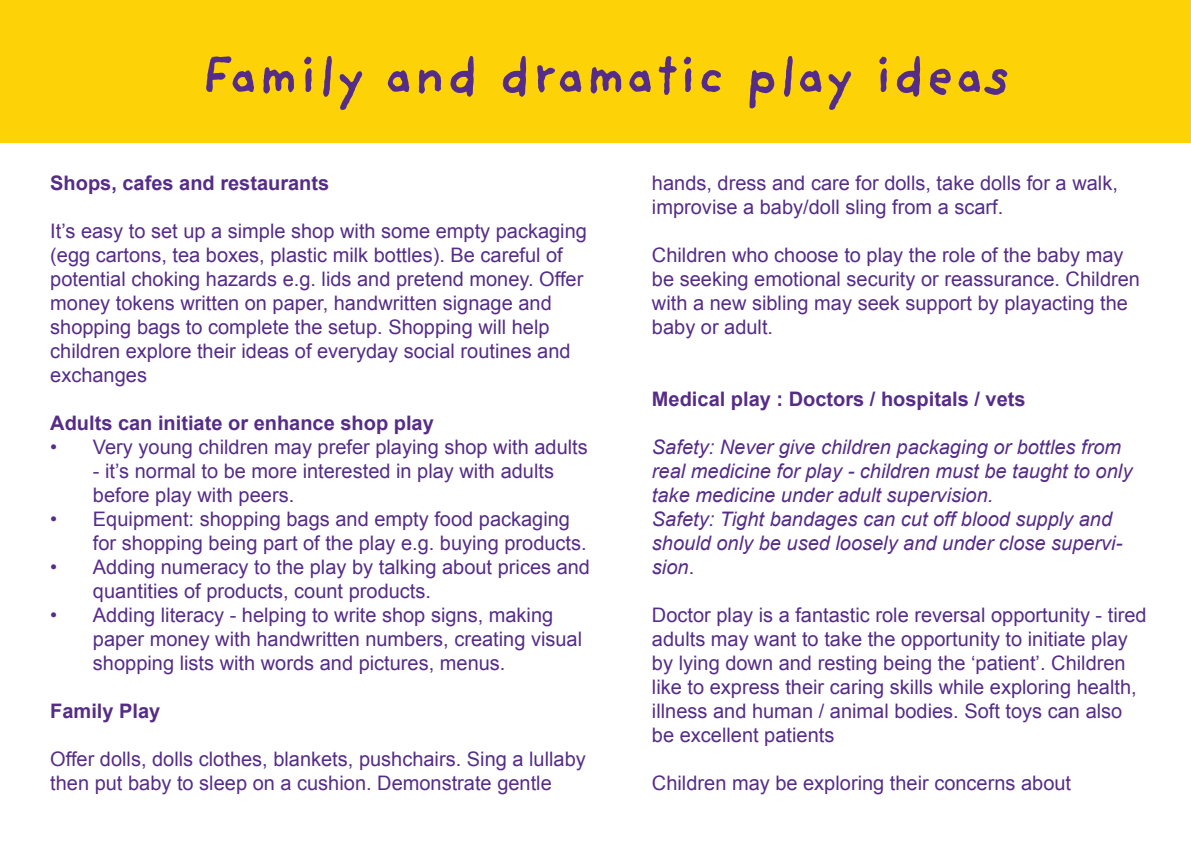
<style>
.page{position:relative;width:1191px;height:842px;background:#fff}
.page>*{position:absolute;margin:0;border:0;box-sizing:border-box;transform-origin:0 0}
.t1{font:700 54px "Providence Sans";color:#552d88}
.t2{font:20px/24px "Arial";color:#552d88}
.t3{font:italic 20px/24px "Arial";color:#552d88}
.t4{font:700 20px "Arial";color:#552d88}
.s1{font-style:normal}
</style>
<div class="page">
<div style="left:0;top:0;width:1191px;height:142px;background:#fdd206"></div>
<h1 class="t1" style="left:200px;top:43px;width:812px">Family and dramatic play ideas</h1>
<p class="t4" style="left:50px;top:170px;width:280px">Shops, cafes and restaurants</p>
<p class="t2" style="left:50px;top:219px;width:538px">It’s easy to set up a simple shop with some empty packaging (egg cartons, tea boxes, plastic milk bottles). Be careful of potential choking hazards e.g. lids and pretend money. Offer money tokens written on paper, handwritten signage and shopping bags to complete the setup. Shopping will help children explore their ideas of everyday social routines and exchanges</p>
<p class="t4" style="left:50px;top:410px;width:385px">Adults can initiate or enhance shop play</p>
<p class="t2" style="left:50px;top:435px;width:539px">• Very young children may prefer playing shop with adults</p>
<p class="t2" style="left:93px;top:459px;width:462px">- it’s normal to be more interested in play with adults before play with peers.</p>
<p class="t2" style="left:93px;top:507px;width:495px;text-indent:-43px">• Equipment: shopping bags and empty food packaging for shopping being part of the play e.g. buying products.</p>
<p class="t2" style="left:93px;top:555px;width:498px;text-indent:-43px">• Adding numeracy to the play by talking about prices and quantities of products, count products.</p>
<p class="t2" style="left:93px;top:603px;width:491px;text-indent:-43px">• Adding literacy - helping to write shop signs, making paper money with handwritten numbers, creating visual shopping lists with words and pictures, menus.</p>
<p class="t4" style="left:50px;top:698px;width:112px">Family Play</p>
<p class="t2" style="left:50px;top:747px;width:537px">Offer dolls, dolls clothes, blankets, pushchairs. Sing a lullaby then put baby to sleep on a cushion. Demonstrate gentle</p>
<p class="t2" style="left:652px;top:171px;width:467px">hands, dress and care for dolls, take dolls for a walk, improvise a baby/doll sling from a scarf.</p>
<p class="t2" style="left:652px;top:243px;width:489px">Children who choose to play the role of the baby may be seeking emotional security or reassurance. Children with a new sibling may seek support by playacting the baby or adult.</p>
<p class="t4" style="left:652px;top:386px;width:375px">Medical play : Doctors / hospitals / vets</p>
<p class="t3" style="left:652px;top:435px;width:482px">Safety: Never give children packaging or bottles from real medicine for play - children must be taught to only take medicine under adult supervision.<br>Safety: Tight bandages can cut off blood supply and should only be used loosely and under close supervi&shy;sion<span class="s1">.</span></p>
<p class="t2" style="left:652px;top:603px;width:496px">Doctor play is a fantastic role reversal opportunity - tired adults may want to take the opportunity to initiate play by lying down and resting being the ‘patient’. Children like to express their caring skills while exploring health, illness and human / animal bodies. Soft toys can also be excellent patients</p>
<p class="t2" style="left:652px;top:771px;width:421px">Children may be exploring their concerns about</p>
</div>
